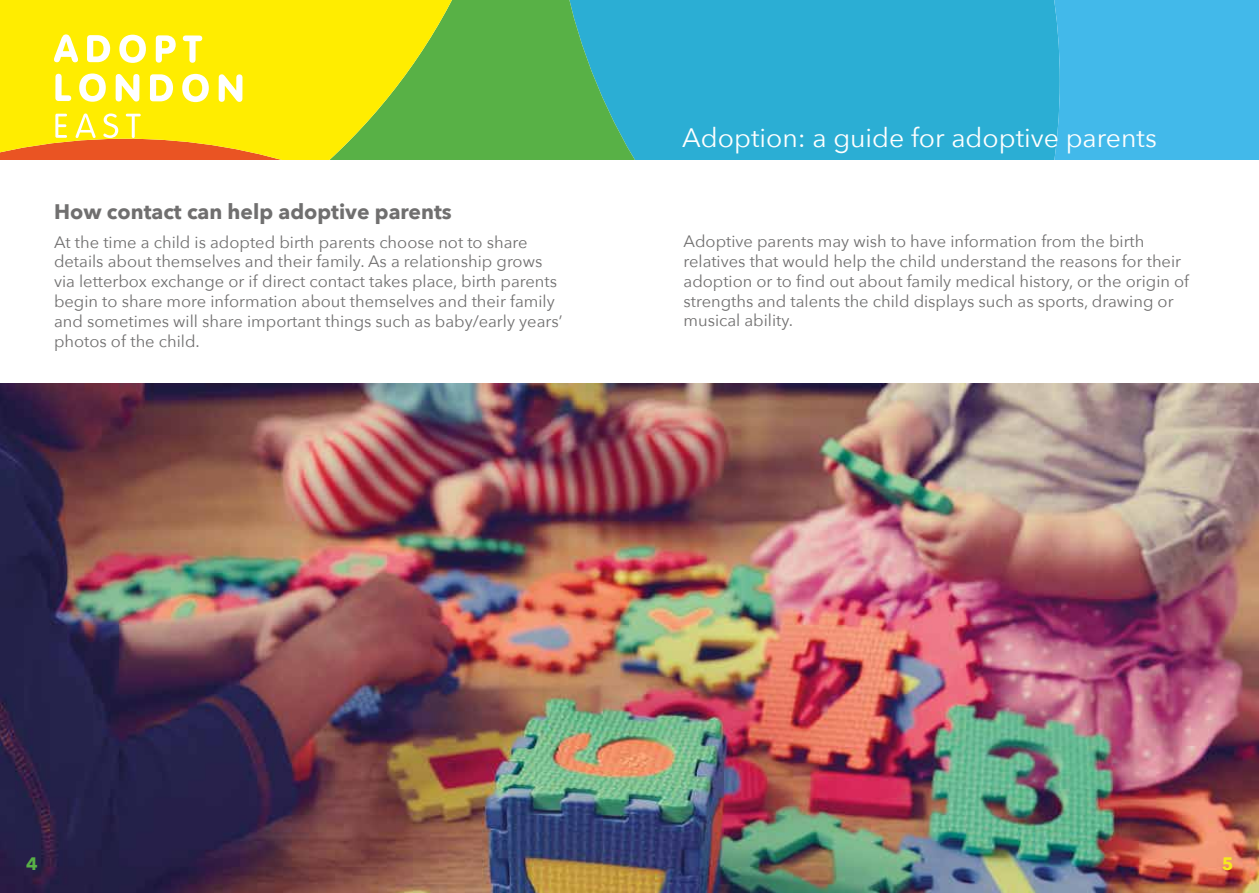
<style>
.page{position:relative;width:1259px;height:893px;background:#fff}
.page>*{position:absolute;margin:0;border:0;box-sizing:border-box;transform-origin:0 0}
.t1{font:26.55px "Avenir Next";color:#fff}
.t2{font:700 21px "Avenir Next";color:#706f6f}
.t3{font:700 18px "Avenir Next";color:#58b146}
.t4{font:700 18px "Avenir Next";color:#f6e81e}
.t5{font:16.5px/19.8px "Avenir Next";color:#706f6f}
</style>
<div class="page">
<svg style="left:717px;top:0;width:542px;height:160px;background:#33b2dc"></svg>
<svg style="left:518px;top:0;width:199px;height:160px;background:#3daf9b"></svg>
<svg style="left:0;top:0;width:518px;height:160px;background:#d3d414"></svg>
<img style="left:0;top:384px;width:1259px;height:509px">
<svg style="left:54px;top:34px;width:24px;height:28px"></svg>
<svg style="left:87px;top:35px;width:23px;height:27px"></svg>
<svg style="left:119px;top:35px;width:27px;height:28px"></svg>
<svg style="left:156px;top:35px;width:20px;height:28px"></svg>
<svg style="left:183px;top:35px;width:19px;height:28px"></svg>
<svg style="left:55px;top:74px;width:16px;height:27px"></svg>
<svg style="left:79px;top:73px;width:27px;height:29px"></svg>
<svg style="left:116px;top:74px;width:23px;height:28px"></svg>
<svg style="left:150px;top:74px;width:23px;height:27px"></svg>
<svg style="left:182px;top:74px;width:27px;height:28px"></svg>
<svg style="left:219px;top:74px;width:23px;height:28px"></svg>
<svg style="left:55px;top:114px;width:12px;height:24px"></svg>
<svg style="left:76px;top:113px;width:20px;height:25px"></svg>
<svg style="left:103px;top:113px;width:15px;height:25px"></svg>
<svg style="left:126px;top:114px;width:15px;height:24px"></svg>
<h1 class="t1" style="left:682px;top:115px;width:476px">Adoption: a guide for adoptive parents</h1>
<p class="t2" style="left:54px;top:194px;width:399px">How contact can help adoptive parents</p>
<p class="t5" style="left:54px;top:231px;width:510px">At the time a child is adopted birth parents choose not to share details about themselves and their family. As a relationship grows via letterbox exchange or if direct contact takes place, birth parents begin to share more information about themselves and their family and sometimes will share important things such as baby/early years’ photos of the child.</p>
<p class="t5" style="left:683px;top:231px;width:507px">Adoptive parents may wish to have information from the birth relatives that would help the child understand the reasons for their adoption or to find out about family medical history, or the origin of strengths and talents the child displays such as sports, drawing or musical ability.</p>
<p class="t3" style="left:26px;top:848px;width:13px">4</p>
<p class="t4" style="left:1221px;top:848px;width:13px">5</p>
</div>
